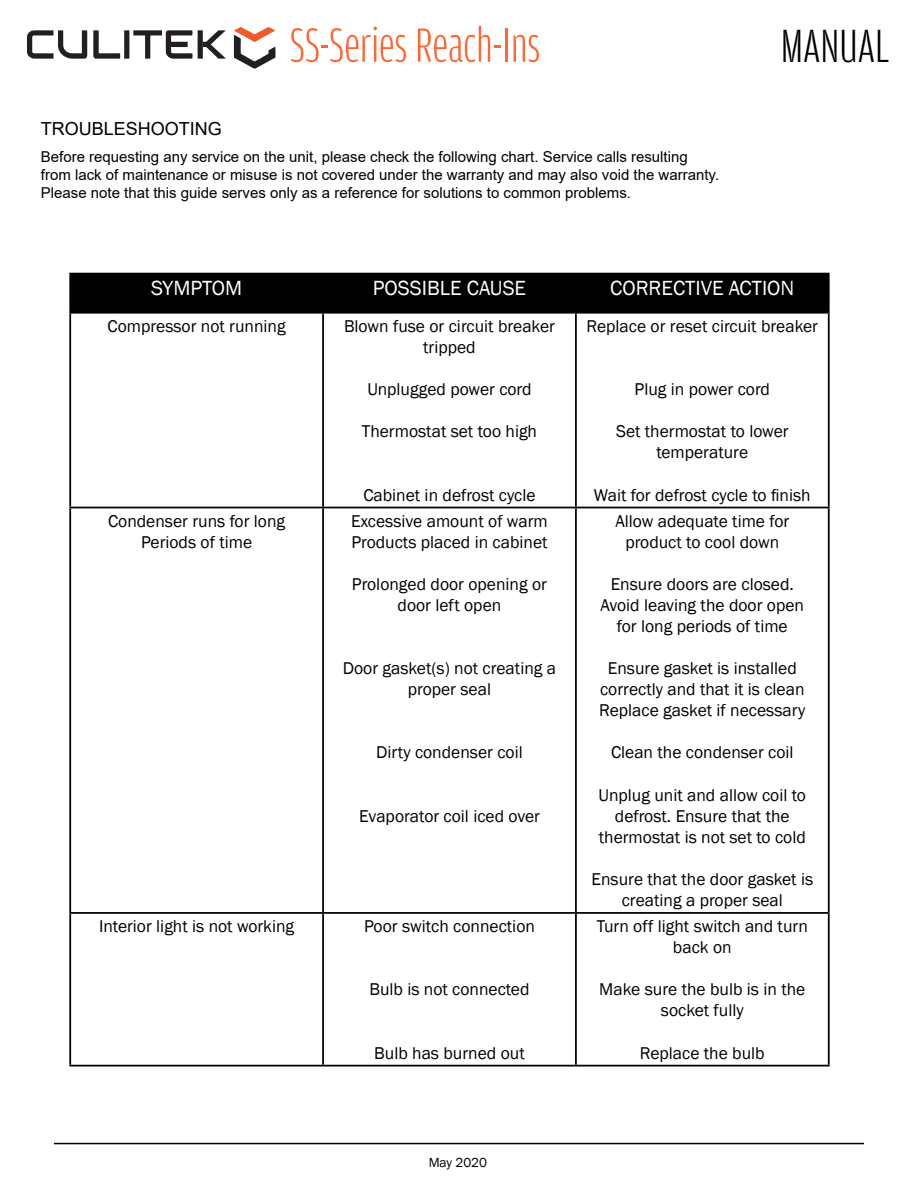
<style>
.page{position:relative;width:918px;height:1188px;background:#fff}
.page>*{position:absolute;margin:0;border:0;box-sizing:border-box;transform-origin:0 0}
.t1{font:300 51px "Amplitude Comp";color:#f63}
.t2{font:300 49.5px "Amplitude Comp";color:#000}
.t3{font:21px "Franklin Gothic";color:#fff}
.t4{font:18px "Arial";color:#000}
.t5{font:17.55px/21px "Franklin Gothic";color:#000;text-align:center}
.t6{font:15px/18px "Arial";color:#000}
.t7{font:13.5px "Franklin Gothic";color:#000}
</style>
<div class="page">
<hr style="left:54px;top:1143px;width:810px;height:1px;background:#000101">
<svg style="left:234px;top:27px;width:41px;height:42px"></svg>
<svg style="left:93px;top:30px;width:27px;height:29px"></svg>
<div style="left:198px;top:30px;width:5px;height:29px;background:#231f20"></div>
<svg style="left:27px;top:30px;width:60px;height:29px"></svg>
<div style="left:124px;top:30px;width:5px;height:29px;background:#231f20"></div>
<svg style="left:133px;top:30px;width:60px;height:29px"></svg>
<svg style="left:203px;top:30px;width:23px;height:29px"></svg>
<div style="left:171px;top:42px;width:17px;height:5px;background:#231f20"></div>
<div style="left:71px;top:274px;width:757px;height:38px;background:#000"></div>
<hr style="left:69px;top:273px;width:254px;height:1px;background:#000">
<hr style="left:69px;top:274px;width:2px;height:38px;background:#000">
<hr style="left:323px;top:273px;width:253px;height:1px;background:#000">
<hr style="left:322px;top:274px;width:2px;height:38px;background:#000">
<hr style="left:576px;top:273px;width:254px;height:1px;background:#000">
<hr style="left:575px;top:274px;width:2px;height:38px;background:#000">
<hr style="left:828px;top:274px;width:2px;height:38px;background:#000">
<hr style="left:69px;top:312px;width:254px;height:2px;background:#000">
<hr style="left:69px;top:314px;width:2px;height:193px;background:#000">
<hr style="left:323px;top:312px;width:253px;height:2px;background:#000">
<hr style="left:322px;top:314px;width:2px;height:193px;background:#000">
<hr style="left:576px;top:312px;width:254px;height:2px;background:#000">
<hr style="left:575px;top:314px;width:2px;height:193px;background:#000">
<hr style="left:828px;top:314px;width:2px;height:193px;background:#000">
<hr style="left:69px;top:507px;width:254px;height:1px;background:#000">
<hr style="left:69px;top:508px;width:2px;height:404px;background:#000">
<hr style="left:323px;top:507px;width:253px;height:1px;background:#000">
<hr style="left:322px;top:508px;width:2px;height:404px;background:#000">
<hr style="left:576px;top:507px;width:254px;height:1px;background:#000">
<hr style="left:575px;top:508px;width:2px;height:404px;background:#000">
<hr style="left:828px;top:508px;width:2px;height:404px;background:#000">
<hr style="left:69px;top:912px;width:254px;height:2px;background:#000">
<hr style="left:69px;top:914px;width:2px;height:151px;background:#000">
<hr style="left:323px;top:912px;width:253px;height:2px;background:#000">
<hr style="left:322px;top:914px;width:2px;height:151px;background:#000">
<hr style="left:576px;top:912px;width:254px;height:2px;background:#000">
<hr style="left:575px;top:914px;width:2px;height:151px;background:#000">
<hr style="left:828px;top:914px;width:2px;height:151px;background:#000">
<hr style="left:69px;top:1065px;width:254px;height:1px;background:#000">
<hr style="left:323px;top:1065px;width:253px;height:1px;background:#000">
<hr style="left:576px;top:1065px;width:254px;height:1px;background:#000">
<h1 class="t1" style="left:290px;top:18px;width:252px">SS-Series Reach-Ins</h1>
<h2 class="t2" style="left:781px;top:20px;width:110px">MANUAL</h2>
<p class="t4" style="left:41px;top:116px;width:183px">TROUBLESHOOTING</p>
<p class="t6" style="left:41px;top:148px;width:680px">Before requesting any service on the unit, please check the following chart. Service calls resulting from lack of maintenance or misuse is not covered under the warranty and may also void the warranty.<br>Please note that this guide serves only as a reference for solutions to common problems.</p>
<p class="t3" style="left:151px;top:275px;width:92px">SYMPTOM</p>
<p class="t3" style="left:373px;top:275px;width:155px">POSSIBLE CAUSE</p>
<p class="t3" style="left:610px;top:275px;width:186px">CORRECTIVE ACTION</p>
<p class="t5" style="left:108px;top:316px;width:180px">Compressor not running</p>
<p class="t5" style="left:344px;top:316px;width:212px">Blown fuse or circuit breaker tripped</p>
<p class="t5" style="left:367px;top:379px;width:166px">Unplugged power cord</p>
<p class="t5" style="left:362px;top:421px;width:177px">Thermostat set too high</p>
<p class="t5" style="left:587px;top:316px;width:233px">Replace or reset circuit breaker</p>
<p class="t5" style="left:635px;top:379px;width:137px">Plug in power cord</p>
<p class="t5" style="left:616px;top:421px;width:174px">Set thermostat to lower temperature</p>
<p class="t5" style="left:594px;top:485px;width:218px">Wait for defrost cycle to finish</p>
<p class="t5" style="left:363px;top:485px;width:174px">Cabinet in defrost cycle</p>
<p class="t5" style="left:108px;top:511px;width:179px">Condenser runs for long<br>Periods of time</p>
<p class="t5" style="left:351px;top:511px;width:198px;text-align:left">Excessive amount of warm<br>Products placed in cabinet</p>
<p class="t5" style="left:352px;top:574px;width:197px">Prolonged door opening or door left open</p>
<p class="t5" style="left:343px;top:658px;width:215px">Door gasket(s) not creating a proper seal</p>
<p class="t5" style="left:376px;top:743px;width:148px">Dirty condenser coil</p>
<p class="t5" style="left:359px;top:806px;width:182px">Evaporator coil iced over</p>
<p class="t5" style="left:99px;top:916px;width:197px">Interior light is not working</p>
<p class="t5" style="left:364px;top:916px;width:172px">Poor switch connection</p>
<p class="t5" style="left:369px;top:979px;width:162px">Bulb is not connected</p>
<p class="t5" style="left:374px;top:1043px;width:152px">Bulb has burned out</p>
<p class="t5" style="left:615px;top:511px;width:175px">Allow adequate time for product to cool down</p>
<p class="t5" style="left:601px;top:574px;width:205px">Ensure doors are closed.<br>Avoid leaving the door open for long periods of time</p>
<p class="t5" style="left:599px;top:658px;width:208px">Ensure gasket is installed correctly and that it is clean<br>Replace gasket if necessary</p>
<p class="t5" style="left:611px;top:743px;width:184px">Clean the condenser coil</p>
<p class="t5" style="left:599px;top:785px;width:209px">Unplug unit and allow coil to defrost. Ensure that the thermostat is not set to cold</p>
<p class="t5" style="left:591px;top:869px;width:223px">Ensure that the door gasket is creating a proper seal</p>
<p class="t5" style="left:597px;top:916px;width:213px">Turn off light switch and turn back on</p>
<p class="t5" style="left:599px;top:979px;width:208px">Make sure the bulb is in the socket fully</p>
<p class="t5" style="left:640px;top:1043px;width:126px">Replace the bulb</p>
<p class="t7" style="left:429px;top:1155px;width:60px">May 2020</p>
</div>
